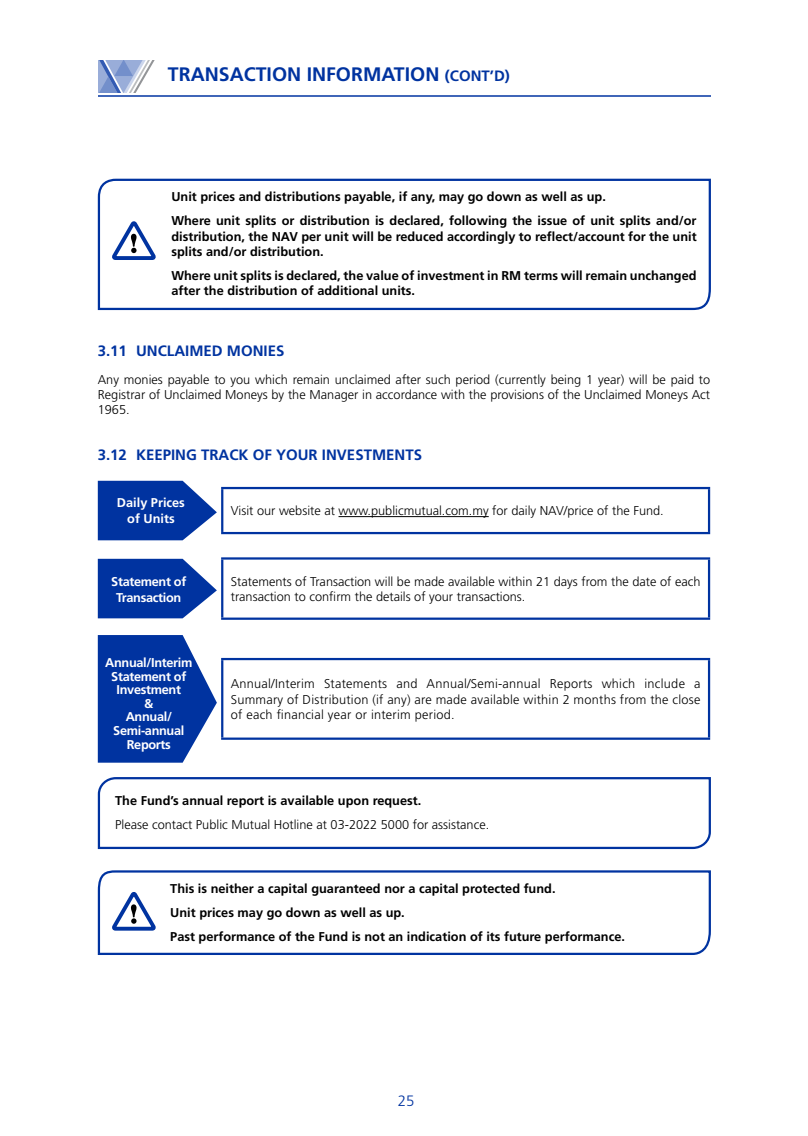
<style>
.page{position:relative;width:808px;height:1136px;background:#fff}
.page>*{position:absolute;margin:0;border:0;box-sizing:border-box;transform-origin:0 0}
.t1{font:700 19.5px "Frutiger";color:#0033a0}
.t2{font:700 15px "Frutiger";color:#0033a0}
.t3{font:300 15px "Frutiger";color:#0033a0}
.t4{font:300 12.75px/15.3px "Frutiger";color:#000;text-align:justify}
.t5{font:700 12.75px/23.9px "Frutiger";color:#000}
.t6{font:700 12.75px/13.5px "Frutiger";letter-spacing:-.025em;color:#fff;text-align:center}
.t7{font:700 12.75px/15.8px "Frutiger";color:#fff;text-align:center}
.s1{font-size:15px}
</style>
<div class="page">
<svg style="left:98px;top:60px;width:57px;height:33px"></svg>
<hr style="left:98px;top:95px;width:612px;height:2px;background:#4066b8">
<svg style="left:97px;top:178px;width:614px;height:133px"></svg>
<svg style="left:98px;top:480px;width:119px;height:60px;background:#2752ae"></svg>
<hr style="left:221px;top:487px;width:489px;height:2px;background:#0033a0">
<hr style="left:708px;top:489px;width:2px;height:43px;background:#0033a0">
<hr style="left:221px;top:489px;width:2px;height:43px;background:#0033a0">
<hr style="left:221px;top:532px;width:489px;height:2px;background:#0033a0">
<hr style="left:338px;top:516px;width:151px;height:1px;background:#000">
<svg style="left:98px;top:558px;width:119px;height:60px;background:#2752ae"></svg>
<hr style="left:221px;top:557px;width:489px;height:2px;background:#0033a0">
<hr style="left:708px;top:559px;width:2px;height:58px;background:#0033a0">
<hr style="left:221px;top:559px;width:2px;height:58px;background:#0033a0">
<hr style="left:221px;top:617px;width:489px;height:2px;background:#0033a0">
<svg style="left:98px;top:635px;width:119px;height:127px;background:#2450ad"></svg>
<hr style="left:221px;top:660px;width:2px;height:77px;background:#0033a0">
<hr style="left:708px;top:660px;width:2px;height:77px;background:#0033a0">
<hr style="left:221px;top:658px;width:489px;height:2px;background:#0033a0">
<hr style="left:221px;top:737px;width:489px;height:2px;background:#0033a0">
<svg style="left:97px;top:777px;width:614px;height:73px"></svg>
<svg style="left:97px;top:870px;width:614px;height:85px"></svg>
<div style="left:107px;top:218px;width:54px;height:45px;background:#fff"></div>
<svg style="left:112px;top:221px;width:44px;height:39px"></svg>
<div style="left:107px;top:888px;width:54px;height:46px;background:#fff"></div>
<svg style="left:112px;top:892px;width:44px;height:39px"></svg>
<h1 class="t1" style="left:168px;top:63px;width:343px">TRANSACTION INFORMATION <span class="s1">(CONT’D)</span></h1>
<p class="t5" style="left:171px;top:185px;width:527px">Unit prices and distributions payable, if any, may go down as well as up.<br>Where unit splits or distribution is declared, following the issue of unit splits and/or</p>
<p class="t5" style="left:171px;top:228px;width:527px;line-height:15.3px">distribution, the NAV per unit will be reduced accordingly to reflect/account for the unit splits and/or distribution.</p>
<p class="t5" style="left:171px;top:267px;width:527px;line-height:15.3px">Where unit splits is declared, the value of investment in RM terms will remain unchanged after the distribution of additional units.</p>
<p class="t2" style="left:98px;top:341px;width:188px">3.11 UNCLAIMED MONIES</p>
<p class="t4" style="left:98px;top:372px;width:614px">Any monies payable to you which remain unclaimed after such period (currently being 1 year) will be paid to Registrar of Unclaimed Moneys by the Manager in accordance with the provisions of the Unclaimed Moneys Act 1965.</p>
<p class="t2" style="left:98px;top:446px;width:326px">3.12 KEEPING TRACK OF YOUR INVESTMENTS</p>
<p class="t7" style="left:117px;top:494px;width:70px">Daily Prices of Units</p>
<p class="t4" style="left:231px;top:503px;width:434px">Visit our website at www.publicmutual.com.my for daily NAV/price of the Fund.</p>
<p class="t6" style="left:111px;top:573px;width:77px;line-height:15.8px">Statement of<br>Transaction</p>
<p class="t4" style="left:231px;top:573px;width:471px">Statements of Transaction will be made available within 21 days from the date of each transaction to confirm the details of your transactions.</p>
<p class="t6" style="left:105px;top:656px;width:89px">Annual/Interim<br>Statement of<br>Investment<br>&amp;<br>Annual/<br>Semi-annual<br>Reports</p>
<p class="t4" style="left:231px;top:676px;width:471px">Annual/Interim Statements and Annual/Semi-annual Reports which include a Summary of Distribution (if any) are made available within 2 months from the close of each financial year or interim period.</p>
<p class="t5" style="left:115px;top:789px;width:308px">The Fund’s annual report is available upon request.</p>
<p class="t4" style="left:115px;top:816px;width:376px">Please contact Public Mutual Hotline at 03-2022 5000 for assistance.</p>
<p class="t5" style="left:170px;top:876px;width:456px">This is neither a capital guaranteed nor a capital protected fund.<br>Unit prices may go down as well as up.<br>Past performance of the Fund is not an indication of its future performance.</p>
<p class="t3" style="left:398px;top:1092px;width:18px">25</p>
</div>
